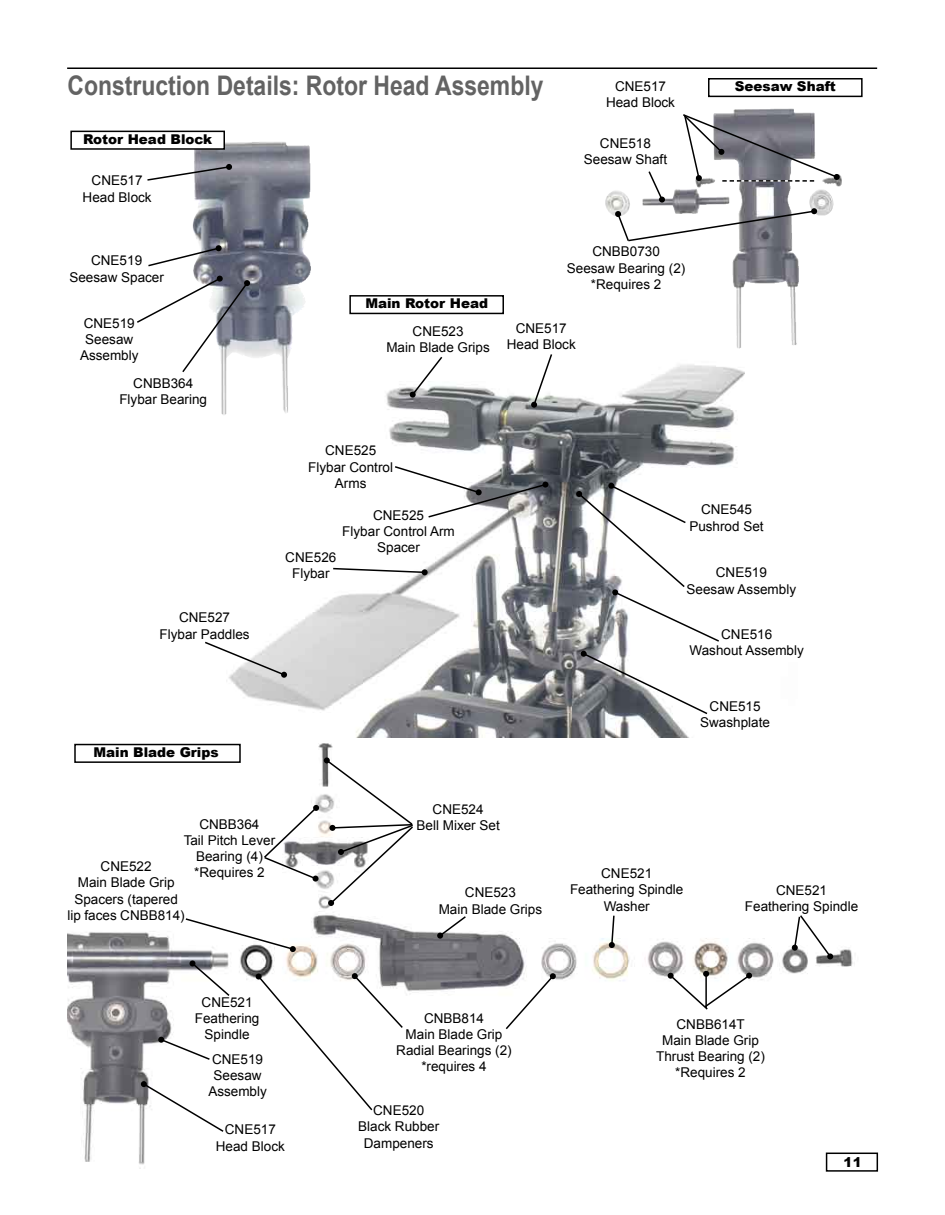
<style>
.page{position:relative;width:945px;height:1215px;background:#fff}
.page>*{position:absolute;margin:0;border:0;box-sizing:border-box;transform-origin:0 0}
.t1{font:700 27px "Arial";color:#636363;scale:.85 1}
.t2{font:13.5px/16.2px "Arial";color:#000;text-align:center}
.t3{font:900 13.5px "Arial";color:#000}
</style>
<div class="page">
<img style="left:221px;top:348px;width:524px;height:390px">
<img style="left:192px;top:142px;width:119px;height:271px">
<svg style="left:205px;top:640px;width:82px;height:38px"></svg>
<svg style="left:581px;top:651px;width:128px;height:65px"></svg>
<svg style="left:332px;top:567px;width:96px;height:8px"></svg>
<svg style="left:410px;top:355px;width:34px;height:43px"></svg>
<svg style="left:531px;top:353px;width:22px;height:55px"></svg>
<svg style="left:576px;top:483px;width:145px;height:160px"></svg>
<svg style="left:393px;top:465px;width:155px;height:54px"></svg>
<img style="left:68px;top:743px;width:802px;height:425px">
<div style="left:827px;top:1153px;width:50px;height:18px;background:#fff"></div>
<div style="left:826px;top:1153px;width:52px;height:19px;border:2px solid #000"></div>
<hr style="left:67px;top:67px;width:810px;height:2px;background:#000">
<svg style="left:189px;top:960px;width:42px;height:38px"></svg>
<svg style="left:141px;top:1081px;width:84px;height:52px"></svg>
<svg style="left:184px;top:917px;width:112px;height:35px"></svg>
<svg style="left:158px;top:1037px;width:53px;height:24px"></svg>
<svg style="left:256px;top:973px;width:148px;height:139px"></svg>
<svg style="left:504px;top:973px;width:52px;height:58px"></svg>
<svg style="left:668px;top:971px;width:84px;height:40px"></svg>
<svg style="left:792px;top:914px;width:41px;height:45px"></svg>
<svg style="left:437px;top:915px;width:30px;height:24px"></svg>
<div style="left:75px;top:745px;width:165px;height:17px;background:#fff"></div>
<div style="left:74px;top:744px;width:167px;height:19px;border:2px solid #000"></div>
<div style="left:71px;top:131px;width:153px;height:18px;background:#fff"></div>
<div style="left:70px;top:131px;width:155px;height:19px;border:2px solid #000"></div>
<svg style="left:609px;top:914px;width:6px;height:34px"></svg>
<img style="left:732px;top:109px;width:110px;height:239px">
<svg style="left:615px;top:113px;width:225px;height:130px"></svg>
<svg style="left:147px;top:164px;width:85px;height:18px"></svg>
<svg style="left:148px;top:245px;width:74px;height:22px"></svg>
<svg style="left:137px;top:276px;width:113px;height:98px"></svg>
<div style="left:708px;top:78px;width:155px;height:19px;border:2px solid #000"></div>
<div style="left:349px;top:295px;width:155px;height:19px;border:2px solid #000"></div>
<svg style="left:262px;top:757px;width:153px;height:149px"></svg>
<h1 class="t1" style="left:68px;top:68px;width:562px">Construction Details: Rotor Head Assembly</h1>
<p class="t3" style="left:83px;top:129px;width:131px">Rotor Head Block</p>
<p class="t2" style="left:83px;top:173px;width:71px">CNE517<br>Head Block</p>
<p class="t2" style="left:69px;top:253px;width:96px">CNE519<br>Seesaw Spacer</p>
<p class="t3" style="left:365px;top:294px;width:124px">Main Rotor Head</p>
<p class="t2" style="left:606px;top:78px;width:71px">CNE517<br>Head Block</p>
<p class="t2" style="left:584px;top:135px;width:85px">CNE518<br>Seesaw Shaft</p>
<p class="t2" style="left:567px;top:244px;width:120px">CNBB0730<br>Seesaw Bearing (2) *Requires 2</p>
<p class="t2" style="left:80px;top:315px;width:60px">CNE519<br>Seesaw<br>Assembly</p>
<p class="t2" style="left:119px;top:375px;width:89px">CNBB364<br>Flybar Bearing</p>
<p class="t2" style="left:386px;top:323px;width:105px">CNE523<br>Main Blade Grips</p>
<p class="t2" style="left:507px;top:320px;width:71px">CNE517<br>Head Block</p>
<p class="t2" style="left:308px;top:443px;width:86px">CNE525<br>Flybar Control<br>Arms</p>
<p class="t3" style="left:735px;top:77px;width:103px">Seesaw Shaft</p>
<p class="t2" style="left:160px;top:610px;width:92px">CNE527<br>Flybar Paddles</p>
<p class="t2" style="left:342px;top:507px;width:114px">CNE525<br>Flybar Control Arm<br>Spacer</p>
<p class="t2" style="left:285px;top:549px;width:53px">CNE526<br>Flybar</p>
<p class="t3" style="left:93px;top:743px;width:127px">Main Blade Grips</p>
<p class="t2" style="left:184px;top:816px;width:93px">CNBB364<br>Tail Pitch Lever<br>Bearing (4) *Requires 2</p>
<p class="t2" style="left:67px;top:858px;width:119px">CNE522<br>Main Blade Grip<br>Spacers (tapered lip faces CNBB814)</p>
<p class="t2" style="left:417px;top:801px;width:85px">CNE524<br>Bell Mixer Set</p>
<p class="t2" style="left:439px;top:885px;width:105px">CNE523<br>Main Blade Grips</p>
<p class="t2" style="left:689px;top:502px;width:76px">CNE545<br>Pushrod Set</p>
<p class="t2" style="left:687px;top:565px;width:111px">CNE519<br>Seesaw Assembly</p>
<p class="t2" style="left:690px;top:626px;width:116px">CNE516<br>Washout Assembly</p>
<p class="t2" style="left:700px;top:698px;width:71px">CNE515<br>Swashplate</p>
<p class="t2" style="left:570px;top:865px;width:115px">CNE521<br>Feathering Spindle<br>Washer</p>
<p class="t2" style="left:745px;top:882px;width:115px">CNE521<br>Feathering Spindle</p>
<p class="t2" style="left:195px;top:994px;width:66px">CNE521<br>Feathering<br>Spindle</p>
<p class="t2" style="left:208px;top:1051px;width:60px">CNE519<br>Seesaw<br>Assembly</p>
<p class="t2" style="left:216px;top:1122px;width:71px">CNE517<br>Head Block</p>
<p class="t2" style="left:396px;top:1010px;width:117px">CNBB814<br>Main Blade Grip<br>Radial Bearings (2) *requires 4</p>
<p class="t2" style="left:358px;top:1102px;width:83px">CNE520<br>Black Rubber<br>Dampeners</p>
<p class="t2" style="left:656px;top:1016px;width:110px">CNBB614T<br>Main Blade Grip<br>Thrust Bearing (2) *Requires 2</p>
<p class="t3" style="left:844px;top:1153px;width:20px">11</p>
</div>
